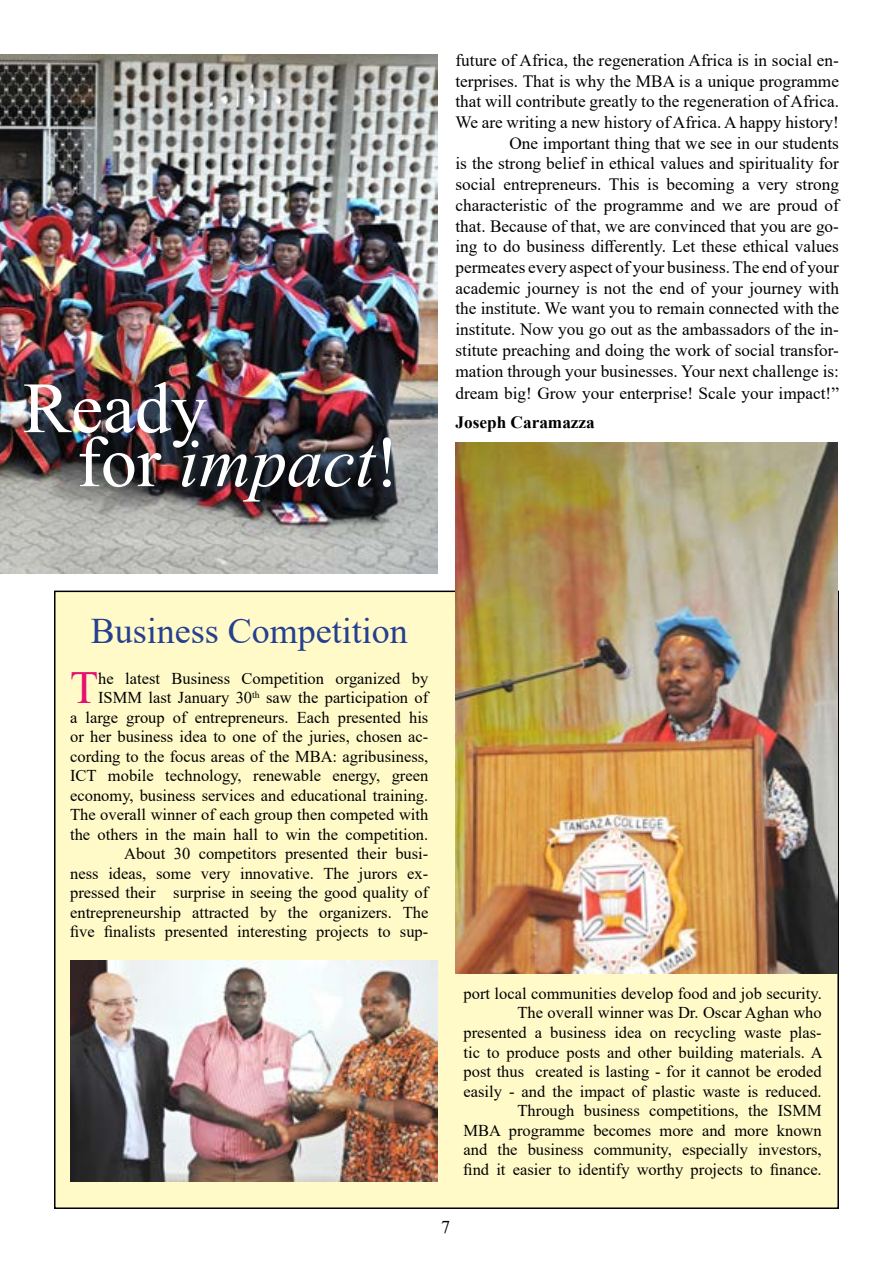
<style>
.page{position:relative;width:893px;height:1263px;background:#fff}
.page>*{position:absolute;margin:0;border:0;box-sizing:border-box;transform-origin:0 0}
.t1{font:72px/54px "Times New Roman";color:#fff}
.t2{font:45.9px "Times New Roman";color:#e61070}
.t3{font:36px "Times New Roman";color:#25408f}
.t4{font:18px "Times New Roman";color:#000}
.t5{font:17.25px/20.7px "Times New Roman";color:#000;text-align:right}
.t6{font:700 17.25px "Times New Roman";color:#000}
.t7{font:16.5px/19.5px "Times New Roman";color:#000;text-align:right}
.s1{font-style:italic}
</style>
<div class="page">
<img style="left:0;top:54px;width:437px;height:519px">
<div style="left:55px;top:591px;width:783px;height:617px;background:#fffac8"></div>
<img style="left:455px;top:443px;width:383px;height:530px">
<img style="left:70px;top:960px;width:367px;height:222px">
<h1 class="t1" style="left:77px;top:379px;width:323px;text-indent:-54px">Ready<br>for <span class="s1">impact</span>!</h1>
<p class="t5" style="left:455px;top:49px;width:385px">future of Africa, the regeneration Africa is in social en&shy;terprises. That is why the MBA is a unique programme that will contribute greatly to the regeneration of Africa.<br>We are writing a new history of Africa. A happy history!<br>One important thing that we see in our students<br>is the strong belief in ethical values and spirituality for social entrepreneurs. This is becoming a very strong characteristic of the programme and we are proud of that. Because of that, we are convinced that you are go&shy;ing to do business differently. Let these ethical values permeates every aspect of your business. The end of your academic journey is not the end of your journey with the institute. We want you to remain connected with the institute. Now you go out as the ambassadors of the in&shy;stitute preaching and doing the work of social transfor&shy;mation through your businesses. Your next challenge is:</p>
<p class="t5" style="left:455px;top:382px;width:385px">dream big! Grow your enterprise! Scale your impact!”</p>
<p class="t6" style="left:455px;top:409px;width:141px">Joseph Caramazza</p>
<h3 class="t3" style="left:91px;top:605px;width:319px">Business Competition</h3>
<h2 class="t2" style="left:70px;top:655px;width:30px">T</h2>
<p class="t7" style="left:70px;top:668px;width:360px">he latest Business Competition organized by ISMM last January 30<sup>th</sup> saw the participation of<br>a large group of entrepreneurs. Each presented his or her business idea to one of the juries, chosen ac&shy;cording to the focus areas of the MBA: agribusiness, ICT mobile technology, renewable energy, green economy, business services and educational training.<br>The overall winner of each group then competed with the others in the main hall to win the competition.<br>About 30 competitors presented their busi-<br>ness ideas, some very innovative. The jurors ex&shy;pressed their surprise in seeing the good quality of entrepreneurship attracted by the organizers. The five finalists presented interesting projects to sup-</p>
<p class="t7" style="left:464px;top:983px;width:361px">port local communities develop food and job security.<br>The overall winner was Dr. Oscar Aghan who presented a business idea on recycling waste plas&shy;tic to produce posts and other building materials. A post thus created is lasting - for it cannot be eroded easily - and the impact of plastic waste is reduced.<br>Through business competitions, the ISMM<br>MBA programme becomes more and more known and the business community, especially investors, find it easier to identify worthy projects to finance.</p>
<p class="t4" style="left:441px;top:1214px;width:10px">7</p>
</div>
